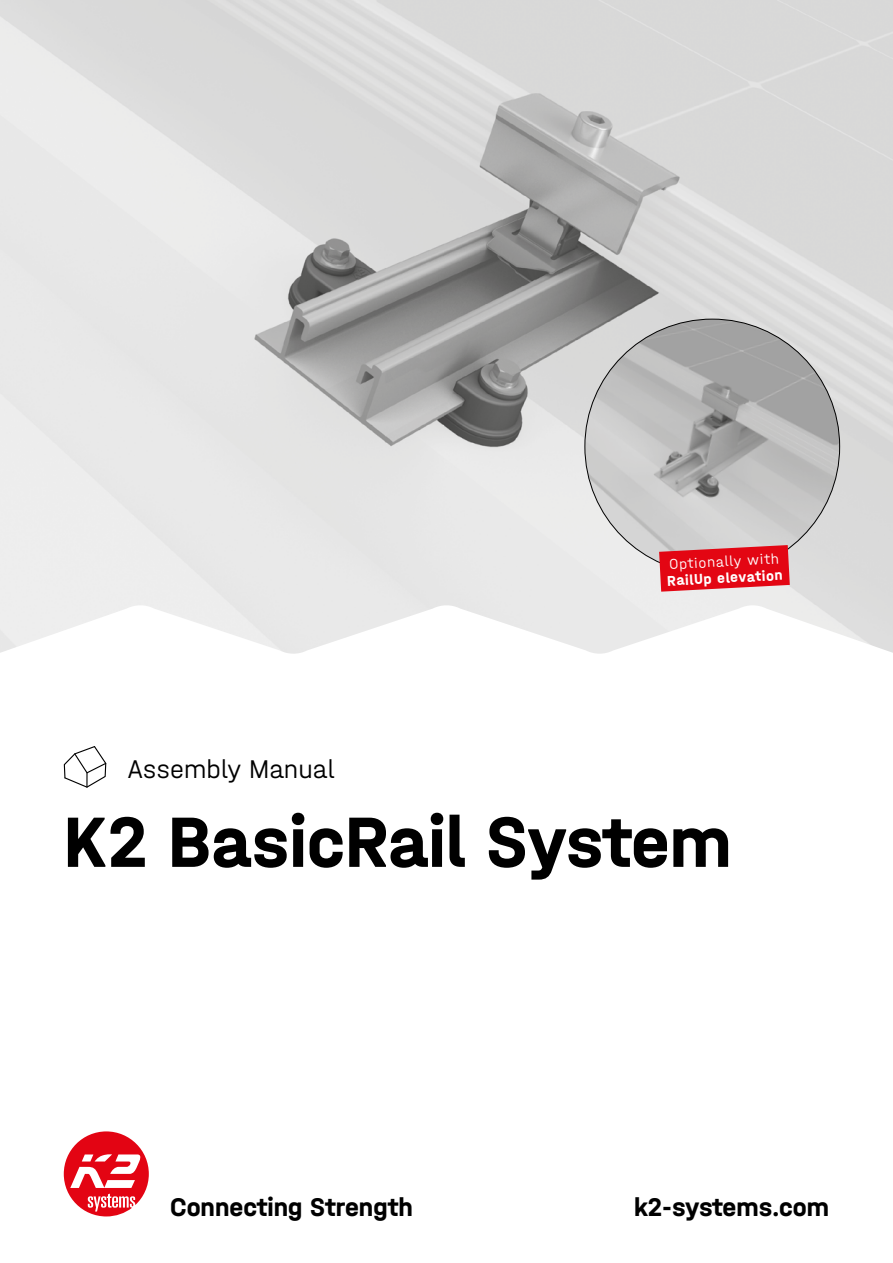
<style>
.page{position:relative;width:893px;height:1263px;background:#fff}
.page>*{position:absolute;margin:0;border:0;box-sizing:border-box;transform-origin:0 0}
.t1{font:75px "K2 Halvar Mittelschrift Bold";color:#000}
.t2{font:27px "K2 Halvar Mittelschrift Bold";color:#000}
.t3{font:27px "K2 Halvar Mittelschrift Light";color:#000}
.t4{font:15px "K2 Halvar Mittelschrift Bold";color:#fff}
.t5{font:15px "K2 Halvar Mittelschrift Light";color:#fff}
</style>
<div class="page">
<svg style="left:64px;top:1131px;width:85px;height:85px"></svg>
<img style="left:0;top:0;width:893px;height:654px">
<img style="left:585px;top:319px;width:255px;height:255px">
<svg style="left:659px;top:545px;width:131px;height:47px;background:#e22934"></svg>
<svg style="left:64px;top:746px;width:42px;height:42px"></svg>
<p class="t5" style="left:669px;top:555px;width:112px;rotate:-3deg">Optionally with</p>
<p class="t4" style="left:667px;top:572px;width:117px;rotate:-3deg">RailUp elevation</p>
<p class="t3" style="left:128px;top:754px;width:208px">Assembly Manual</p>
<h1 class="t1" style="left:64px;top:796px;width:669px">K2 BasicRail System</h1>
<p class="t2" style="left:170px;top:1190px;width:244px">Connecting Strength</p>
<p class="t2" style="left:634px;top:1190px;width:197px">k2-systems.com</p>
</div>
